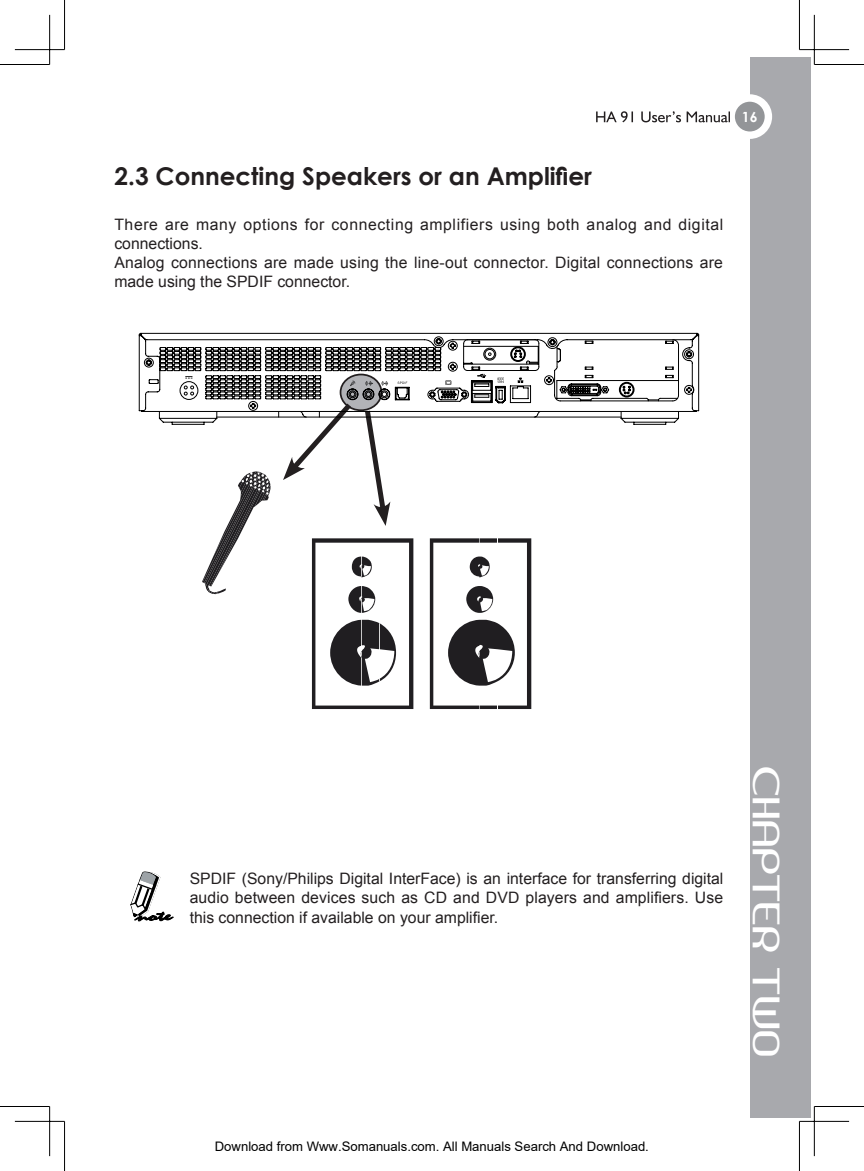
<style>
.page{position:relative;width:864px;height:1171px;background:#fff}
.page>*{position:absolute;margin:0;border:0;box-sizing:border-box;transform-origin:0 0}
.t1{font:35.7px "Amerika Sans";color:#fff;scale:1.18 1}
.t2{font:700 24.5px "Century Gothic";color:#231f20}
.t3{font:15.75px/19.2px "Arial";letter-spacing:.015em;color:#231f20}
.t4{font:700 14px "Century Gothic";color:#fff}
.t5{font:13.12px "Arial";color:#000}
</style>
<div class="page">
<div style="left:749px;top:57px;width:61px;height:1060px;background:#a8a9ad"></div>
<div style="left:727px;top:94px;width:44px;height:45px;background:#fff;border-radius:50%"></div>
<div style="left:734px;top:102px;width:30px;height:29px;background:#939598;border-radius:50%"></div>
<svg style="left:596px;top:111px;width:133px;height:11px"></svg>
<svg style="left:130px;top:871px;width:43px;height:50px"></svg>
<svg style="left:139px;top:333px;width:559px;height:84px"></svg>
<svg style="left:159px;top:339px;width:537px;height:370px"></svg>
<hr style="left:0;top:64px;width:50px;height:1px;background:#000">
<hr style="left:814px;top:64px;width:49px;height:1px;background:#000">
<hr style="left:0;top:1106px;width:50px;height:1px;background:#000">
<hr style="left:814px;top:1106px;width:49px;height:1px;background:#000">
<hr style="left:64px;top:0;width:1px;height:50px;background:#000">
<hr style="left:64px;top:1121px;width:1px;height:50px;background:#000">
<hr style="left:798px;top:0;width:1px;height:50px;background:#000">
<hr style="left:798px;top:1121px;width:1px;height:50px;background:#000">
<hr style="left:15px;top:49px;width:49px;height:1px;background:#000">
<hr style="left:799px;top:49px;width:49px;height:1px;background:#000">
<hr style="left:15px;top:1121px;width:49px;height:1px;background:#000">
<hr style="left:799px;top:1121px;width:49px;height:1px;background:#000">
<hr style="left:49px;top:15px;width:1px;height:49px;background:#000">
<hr style="left:49px;top:1106px;width:1px;height:50px;background:#000">
<hr style="left:813px;top:15px;width:1px;height:49px;background:#000">
<hr style="left:813px;top:1106px;width:1px;height:50px;background:#000">
<h2 class="t2" style="left:114px;top:157px;width:479px">2.3 Connecting Speakers or an Amplifier</h2>
<p class="t3" style="left:114px;top:215px;width:610px">There are many options for connecting amplifiers using both analog and digital connections.<br>Analog connections are made using the line-out connector. Digital connections are made using the SPDIF connector.</p>
<p class="t4" style="left:741px;top:106px;width:17px">16</p>
<p class="t3" style="left:190px;top:869px;width:535px;text-align:justify">SPDIF (Sony/Philips Digital InterFace) is an interface for transferring digital audio between devices such as CD and DVD players and amplifiers. Use this connection if available on your amplifier.</p>
<h1 class="t1" style="left:788px;top:765px;width:249px;rotate:90deg">CHAPTER TWO</h1>
<p class="t5" style="left:215px;top:1139px;width:435px">Download from Www.Somanuals.com. All Manuals Search And Download.</p>
</div>
